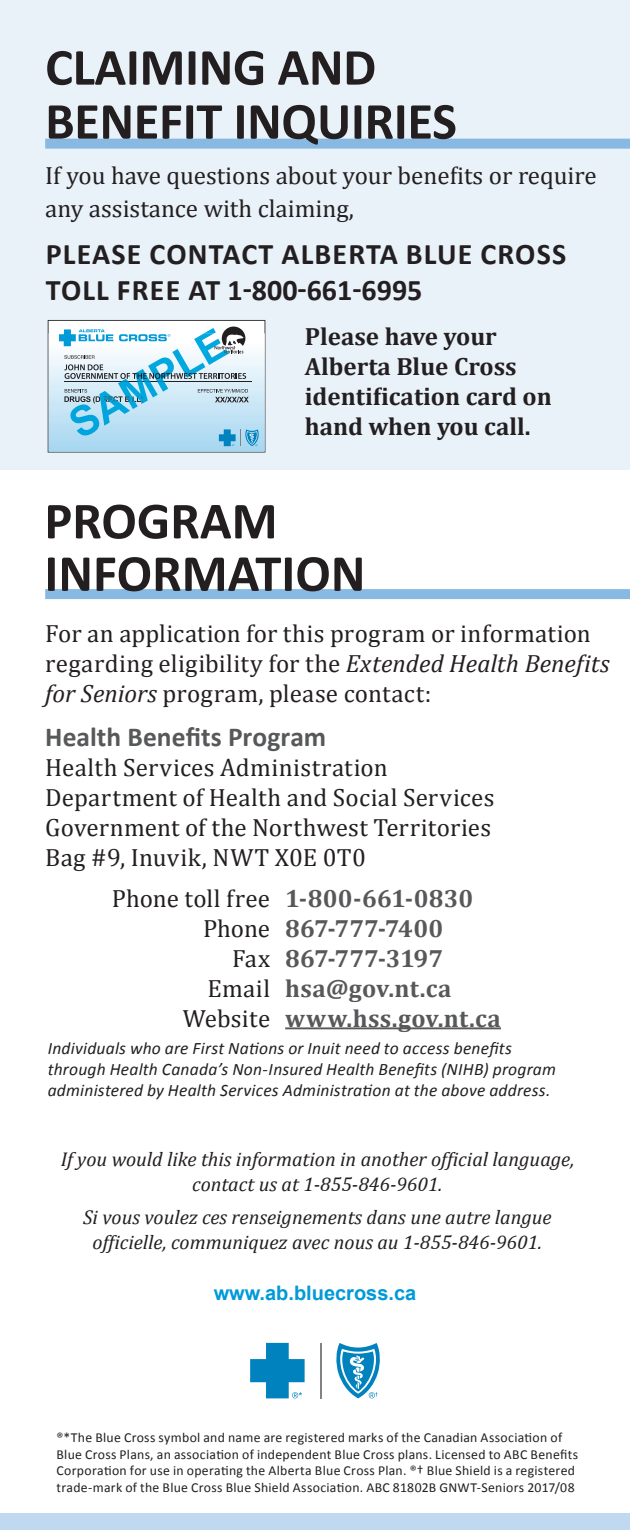
<style>
.page{position:relative;width:630px;height:1530px;background:#fff}
.page>*{position:absolute;margin:0;border:0;box-sizing:border-box;transform-origin:0 0}
.t1{font:700 52.5px/54px "Calibri";letter-spacing:-.005em;color:#231f20}
.t2{font:700 30px/36px "Calibri";letter-spacing:.04em;color:#231f20}
.t3{font:700 27.5px "Calibri";letter-spacing:.005em;color:#57585a}
.t4{font:25px/30px "Cambria";color:#231f20}
.t5{font:700 25px/30px "Cambria";letter-spacing:.005em;color:#57585a}
.t6{font:700 25px/30px "Cambria";color:#231f20}
.t7{font:italic 20px/25px "Cambria";color:#231f20;text-align:center}
.t8{font:700 20px "Arial";color:#009ad9}
.t9{font:italic 17.5px/21px "Calibri";letter-spacing:.015em;color:#231f20}
.t10{font:13.75px/16.5px "Calibri";letter-spacing:.02em;color:#231f20}
.s1{font-style:italic}
.s2{font-weight:400;color:#231f20}
</style>
<div class="page">
<div style="left:0;top:1513px;width:630px;height:17px;background:#c0d8f0"></div>
<hr style="left:629px;top:884px;width:1px;height:646px;background:#e9f1f9">
<div style="left:0;top:0;width:630px;height:470px;background:#e9f1f9"></div>
<div style="left:45px;top:139px;width:585px;height:10px;background:#88b9e3"></div>
<div style="left:45px;top:589px;width:585px;height:10px;background:#88b9e3"></div>
<hr style="left:285px;top:1027px;width:216px;height:2px;background:#57585a">
<svg style="left:48px;top:320px;width:217px;height:132px"></svg>
<svg style="left:336px;top:1343px;width:44px;height:55px"></svg>
<hr style="left:320px;top:1343px;width:1px;height:55px;background:#808285">
<svg style="left:250px;top:1343px;width:55px;height:55px"></svg>
<h1 class="t1" style="left:45px;top:38px;width:413px">CLAIMING AND<br>BENEFIT INQUIRIES</h1>
<p class="t4" style="left:45px;top:159px;width:553px;line-height:33px">If you have questions about your benefits or require any assistance with claiming,</p>
<p class="t2" style="left:46px;top:235px;width:522px">PLEASE CONTACT ALBERTA BLUE CROSS<br>TOLL FREE AT 1-800-661-6995</p>
<p class="t6" style="left:305px;top:321px;width:249px">Please have your<br>Alberta Blue Cross identification card on hand when you call.</p>
<h1 class="t1" style="left:44px;top:492px;width:323px;line-height:52.5px">PROGRAM<br>INFORMATION</h1>
<p class="t4" style="left:45px;top:618px;width:566px">For an application for this program or information regarding eligibility for the <span class="s1">Extended Health Benefits for Seniors</span> program, please contact:</p>
<p class="t3" style="left:45px;top:720px;width:283px">Health Benefits Program</p>
<p class="t4" style="left:45px;top:752px;width:451px">Health Services Administration Department of Health and Social Services Government of the Northwest Territories Bag #9, Inuvik, NWT X0E 0T0</p>
<p class="t5" style="left:203px;top:883px;width:272px;text-indent:-91px"><span class="s2">Phone toll free</span> 1-800-661-0830<br><span class="s2">Phone</span> 867-777-7400</p>
<p class="t5" style="left:232px;top:943px;width:213px"><span class="s2">Fax</span> 867-777-3197</p>
<p class="t5" style="left:207px;top:973px;width:246px"><span class="s2">Email</span> hsa@gov.nt.ca</p>
<p class="t5" style="left:183px;top:1003px;width:320px"><span class="s2">Website</span> www.hss.gov.nt.ca</p>
<p class="t9" style="left:48px;top:1037px;width:510px">Individuals who are First Nations or Inuit need to access benefits through Health Canada’s Non-Insured Health Benefits (NIHB) program administered by Health Services Administration at the above address.</p>
<p class="t7" style="left:61px;top:1146px;width:515px">If you would like this information in another official language, contact us at 1-855-846-9601.</p>
<p class="t7" style="left:83px;top:1204px;width:470px">Si vous voulez ces renseignements dans une autre langue officielle, communiquez avec nous au 1-855-846-9601.</p>
<p class="t8" style="left:214px;top:1280px;width:204px">www.ab.bluecross.ca</p>
<p class="t10" style="left:57px;top:1429px;width:523px">®*The Blue Cross symbol and name are registered marks of the Canadian Association of Blue Cross Plans, an association of independent Blue Cross plans. Licensed to ABC Benefits Corporation for use in operating the Alberta Blue Cross Plan. ®† Blue Shield is a registered trade-mark of the Blue Cross Blue Shield Association. ABC 81802B GNWT-Seniors 2017/08</p>
</div>
